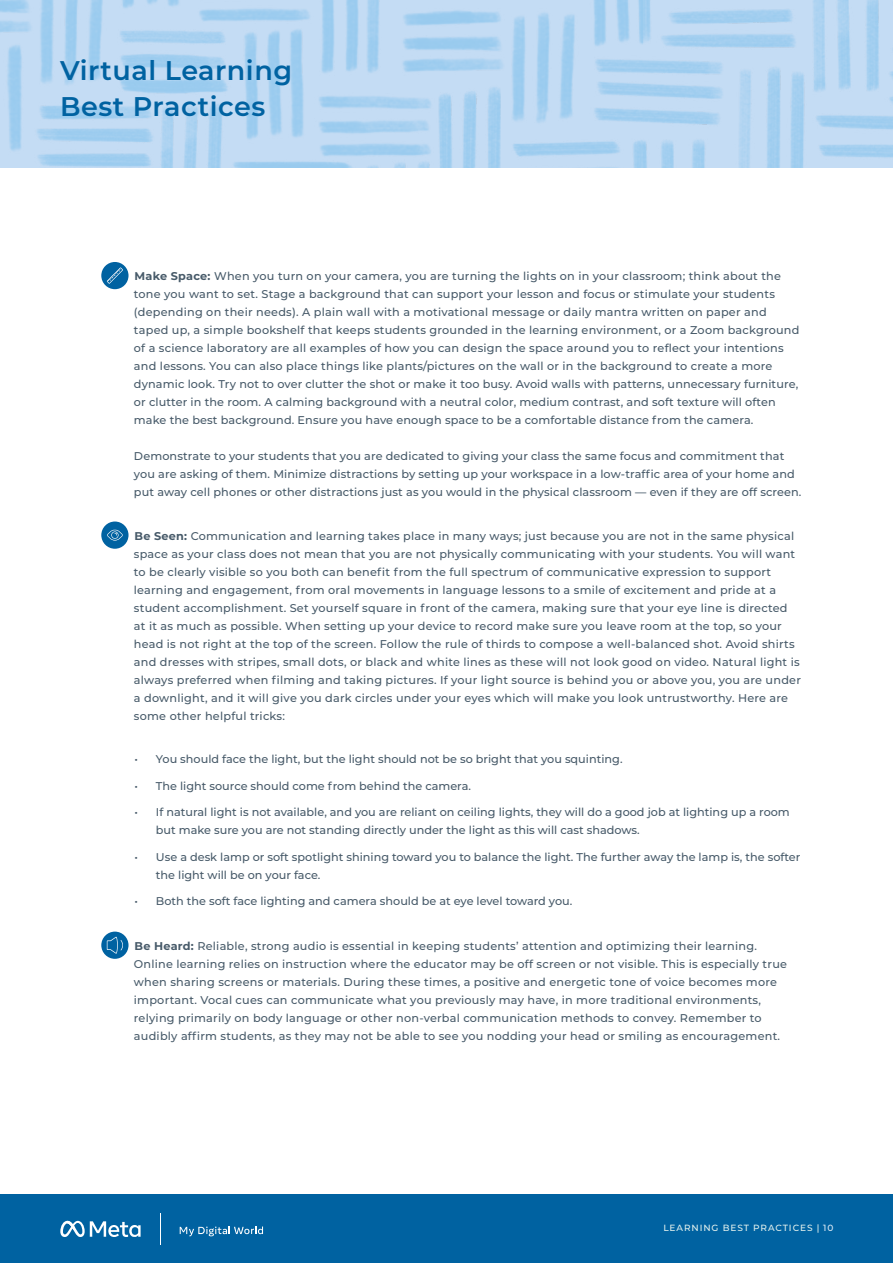
<style>
.page{position:relative;width:893px;height:1263px;background:#fff}
.page>*{position:absolute;margin:0;border:0;box-sizing:border-box;transform-origin:0 0}
.t1{font:600 27px/36px "Montserrat";letter-spacing:.02em;color:#0062a1}
.t2{font:500 11.25px/18px "Montserrat";letter-spacing:.02em;color:#475a69}
.t3{font:500 11.25px/18px "Montserrat";color:#475a69}
.t4{font:500 9px "Montserrat";letter-spacing:.1em;color:#e5f2ee}
.s1{font-weight:700}
.s2{color:#e1edf7}
</style>
<div class="page">
<div style="left:0;top:1194px;width:893px;height:69px;background:#0062a1"></div>
<svg style="left:180px;top:1226px;width:83px;height:10px"></svg>
<hr style="left:160px;top:1213px;width:1px;height:32px;background:#fff">
<svg style="left:60px;top:1221px;width:81px;height:16px"></svg>
<img style="left:0;top:0;width:893px;height:167px">
<div style="left:101px;top:262px;width:28px;height:27px;background:#0062a1;border-radius:50%"></div>
<svg style="left:107px;top:267px;width:16px;height:17px"></svg>
<div style="left:101px;top:521px;width:28px;height:28px;background:#0062a1;border-radius:50%"></div>
<svg style="left:107px;top:529px;width:16px;height:12px"></svg>
<svg style="left:101px;top:931px;width:28px;height:28px"></svg>
<svg style="left:107px;top:937px;width:17px;height:17px"></svg>
<h1 class="t1" style="left:60px;top:52px;width:234px">Virtual Learning<br>Best Practices</h1>
<p class="t2" style="left:134px;top:267px;width:667px"><span class="s1">Make Space:</span> When you turn on your camera, you are turning the lights on in your classroom; think about the tone you want to set. Stage a background that can support your lesson and focus or stimulate your students (depending on their needs). A plain wall with a motivational message or daily mantra written on paper and taped up, a simple bookshelf that keeps students grounded in the learning environment, or a Zoom background of a science laboratory are all examples of how you can design the space around you to reflect your intentions and lessons. You can also place things like plants/pictures on the wall or in the background to create a more dynamic look. Try not to over clutter the shot or make it too busy. Avoid walls with patterns, unnecessary furniture, or clutter in the room. A calming background with a neutral color, medium contrast, and soft texture will often make the best background. Ensure you have enough space to be a comfortable distance from the camera.</p>
<p class="t2" style="left:134px;top:447px;width:669px">Demonstrate to your students that you are dedicated to giving your class the same focus and commitment that you are asking of them. Minimize distractions by setting up your workspace in a low-traffic area of your home and put away cell phones or other distractions just as you would in the physical classroom — even if they are off screen.</p>
<p class="t2" style="left:134px;top:526px;width:668px"><span class="s1">Be Seen:</span> Communication and learning takes place in many ways; just because you are not in the same physical space as your class does not mean that you are not physically communicating with your students. You will want to be clearly visible so you both can benefit from the full spectrum of communicative expression to support learning and engagement, from oral movements in language lessons to a smile of excitement and pride at a student accomplishment. Set yourself square in front of the camera, making sure that your eye line is directed at it as much as possible. When setting up your device to record make sure you leave room at the top, so your head is not right at the top of the screen. Follow the rule of thirds to compose a well-balanced shot. Avoid shirts and dresses with stripes, small dots, or black and white lines as these will not look good on video. Natural light is always preferred when filming and taking pictures. If your light source is behind you or above you, you are under a downlight, and it will give you dark circles under your eyes which will make you look untrustworthy. Here are some other helpful tricks:</p>
<p class="t3" style="left:135px;top:750px;width:489px">• You should face the light, but the light should not be so bright that you squinting.</p>
<p class="t3" style="left:135px;top:776px;width:338px">• The light source should come from behind the camera.</p>
<p class="t3" style="left:156px;top:803px;width:635px;text-indent:-21px">• If natural light is not available, and you are reliant on ceiling lights, they will do a good job at lighting up a room but make sure you are not standing directly under the light as this will cast shadows.</p>
<p class="t3" style="left:156px;top:847px;width:646px;text-indent:-21px">• Use a desk lamp or soft spotlight shining toward you to balance the light. The further away the lamp is, the softer the light will be on your face.</p>
<p class="t3" style="left:135px;top:892px;width:439px">• Both the soft face lighting and camera should be at eye level toward you.</p>
<p class="t2" style="left:134px;top:936px;width:655px"><span class="s1">Be Heard:</span> Reliable, strong audio is essential in keeping students’ attention and optimizing their learning.<br>Online learning relies on instruction where the educator may be off screen or not visible. This is especially true when sharing screens or materials. During these times, a positive and energetic tone of voice becomes more important. Vocal cues can communicate what you previously may have, in more traditional environments, relying primarily on body language or other non-verbal communication methods to convey. Remember to audibly affirm students, as they may not be able to see you nodding your head or smiling as encouragement.</p>
<p class="t4" style="left:663px;top:1222px;width:172px">LEARNING BEST PRACTICES | <span class="s2">10</span></p>
</div>
